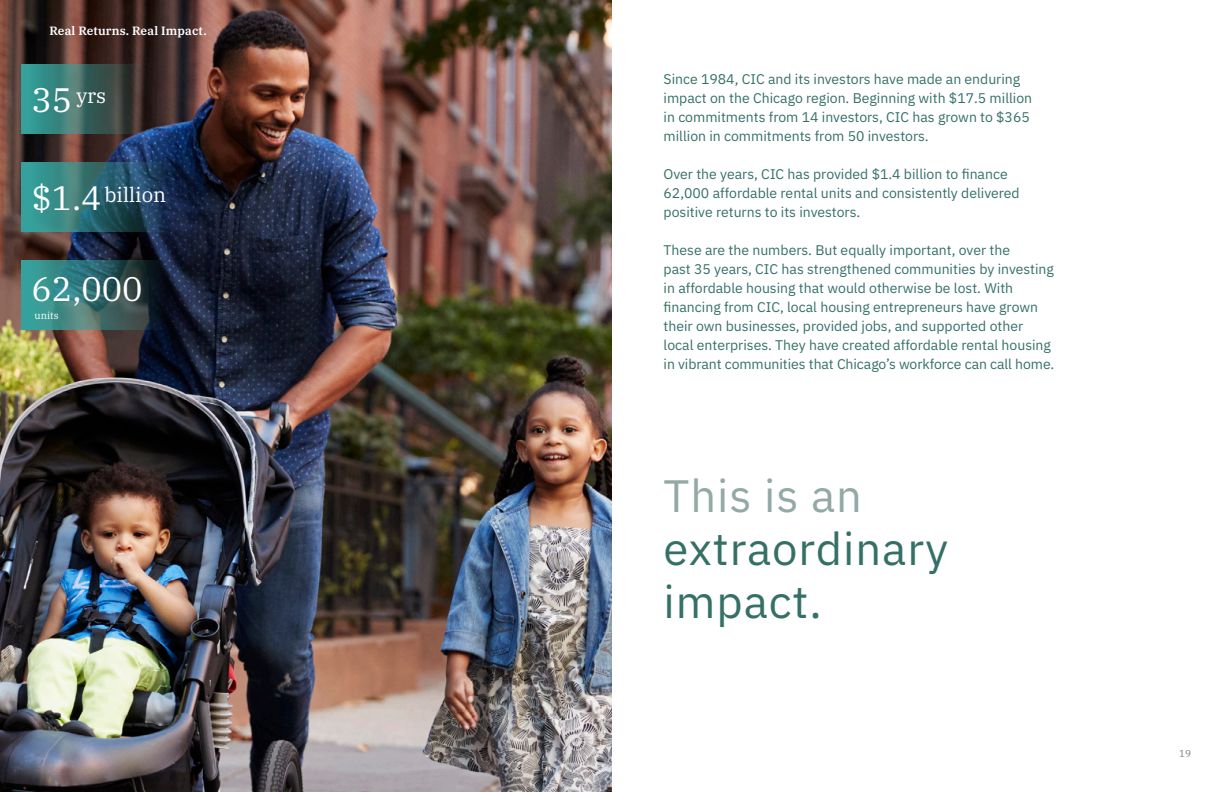
<style>
.page{position:relative;width:1224px;height:792px;background:#fff}
.page>*{position:absolute;margin:0;border:0;box-sizing:border-box;transform-origin:0 0}
.t1{font:45.4px/53.3px "IBM Plex Sans";letter-spacing:.02em;color:#347066}
.t2{font:34px "IBM Plex Serif";color:#fff}
.t3{font:34px "IBM Plex Serif";color:#fff}
.t4{font:20.4px "IBM Plex Serif";color:#fff}
.t5{font:14px/19px "IBM Plex Sans";color:#347066}
.t6{font:600 12px "IBM Plex Serif";letter-spacing:.01em;color:#fff}
.t7{font:10px "IBM Plex Serif";color:#fff}
.t8{font:10px "IBM Plex Serif";color:#787a7d}
.s1{color:#93a9a5}
</style>
<div class="page">
<img style="left:0;top:0;width:612px;height:792px">
<svg style="left:21px;top:65px;width:122px;height:69px;background:#3d6b66"></svg>
<svg style="left:21px;top:162px;width:150px;height:70px;background:#2d6973"></svg>
<svg style="left:21px;top:260px;width:145px;height:69px;background:#316767"></svg>
<p class="t6" style="left:49px;top:22px;width:159px">Real Returns. Real Impact.</p>
<p class="t2" style="left:32px;top:74px;width:42px">35</p>
<p class="t4" style="left:76px;top:80px;width:31px">yrs</p>
<p class="t2" style="left:32px;top:172px;width:72px">$1.4</p>
<p class="t4" style="left:104px;top:179px;width:63px">billion</p>
<p class="t3" style="left:32px;top:263px;width:113px">62,000</p>
<p class="t7" style="left:35px;top:307px;width:26px">units</p>
<p class="t5" style="left:664px;top:69px;width:370px">Since 1984, CIC and its investors have made an enduring impact on the Chicago region. Beginning with $17.5 million in commitments from 14 investors, CIC has grown to $365 million in commitments from 50 investors.</p>
<p class="t5" style="left:664px;top:164px;width:346px">Over the years, CIC has provided $1.4 billion to finance</p>
<p class="t5" style="left:664px;top:183px;width:358px">62,000 affordable rental units and consistently delivered positive returns to its investors.</p>
<p class="t5" style="left:664px;top:240px;width:348px">These are the numbers. But equally important, over the</p>
<p class="t5" style="left:664px;top:259px;width:392px">past 35 years, CIC has strengthened communities by investing in affordable housing that would otherwise be lost. With financing from CIC, local housing entrepreneurs have grown their own businesses, provided jobs, and supported other</p>
<p class="t5" style="left:664px;top:335px;width:392px">local enterprises. They have created affordable rental housing in vibrant communities that Chicago’s workforce can call home.</p>
<p class="t1" style="left:664px;top:465px;width:286px"><span class="s1">This is an </span>extraordinary impact.</p>
<p class="t8" style="left:33px;top:746px;width:14px">18</p>
<p class="t8" style="left:1179px;top:746px;width:14px">19</p>
</div>
